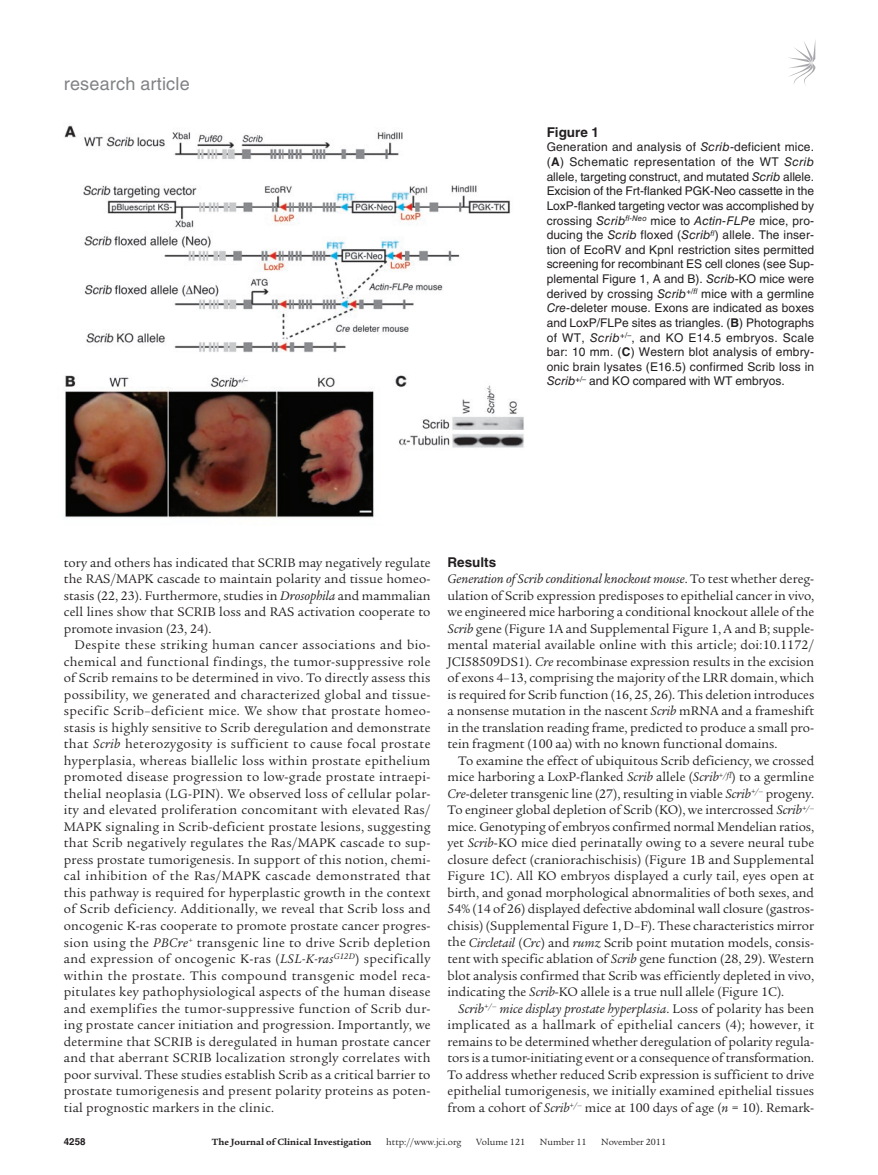
<style>
.page{position:relative;width:878px;height:1175px;background:#fff}
.page>*{position:absolute;margin:0;border:0;box-sizing:border-box;transform-origin:0 0}
.t1{font:18px "Helvetica LT Std";letter-spacing:.01em;color:#808285}
.t2{font:13.5px/16.5px "Legacy Serif Std";color:#231f20;text-align:justify}
.t3{font:700 13.5px "Helvetica LT Std";color:#231f20}
.t4{font:12px/14.7px "Helvetica LT Std";letter-spacing:.005em;color:#231f20;text-align:justify}
.t5{font:9.75px "Legacy Serif Std";color:#231f20}
.t6{font:700 9.75px "Legacy Serif Std";color:#231f20}
.t7{font:700 9.75px "Helvetica LT Std";color:#231f20}
.s1{font-style:italic}
.s2{font-weight:700}
</style>
<div class="page">
<svg style="left:789px;top:42px;width:26px;height:43px"></svg>
<img style="left:64px;top:125px;width:460px;height:394px">
<h1 class="t1" style="left:64px;top:73px;width:127px">research article</h1>
<p class="t3" style="left:546px;top:124px;width:54px">Figure 1</p>
<p class="t4" style="left:546px;top:140px;width:269px">Generation and analysis of <span class="s1">Scrib</span>-deficient mice. (<span class="s2">A</span>) Schematic representation of the WT <span class="s1">Scrib </span>allele, targeting construct, and mutated <span class="s1">Scrib</span> allele.<br>Excision of the Frt-flanked PGK-Neo cassette in the LoxP-flanked targeting vector was accomplished by crossing <span class="s1">Scrib</span><sup>fl-Neo</sup> mice to <span class="s1">Actin-FLPe</span> mice, pro&shy;ducing the <span class="s1">Scrib</span> floxed (<span class="s1">Scrib</span><sup>fl</sup>) allele. The inser&shy;tion of EcoRV and KpnI restriction sites permitted screening for recombinant ES cell clones (see Sup&shy;plemental Figure 1, A and B). <span class="s1">Scrib</span>-KO mice were derived by crossing <span class="s1">Scrib</span><sup>+/fl</sup> mice with a germline <span class="s1">Cre</span>-deleter mouse. Exons are indicated as boxes and LoxP/FLPe sites as triangles. (<span class="s2">B</span>) Photographs of WT, <span class="s1">Scrib</span><sup>+/–</sup>, and KO E14.5 embryos. Scale bar: 10 mm. (<span class="s2">C</span>) Western blot analysis of embry&shy;onic brain lysates (E16.5) confirmed Scrib loss in <span class="s1">Scrib</span><sup>+/–</sup> and KO compared with WT embryos.</p>
<p class="t2" style="left:64px;top:554px;width:368px">tory and others has indicated that SCRIB may negatively regulate the RAS/MAPK cascade to maintain polarity and tissue homeo&shy;stasis (22, 23). Furthermore, studies in <span class="s1">Drosophila</span> and mammalian cell lines show that SCRIB loss and RAS activation cooperate to promote invasion (23, 24).</p>
<p class="t2" style="left:64px;top:637px;width:368px;text-indent:11px">Despite these striking human cancer associations and bio&shy;chemical and functional findings, the tumor-suppressive role of Scrib remains to be determined in vivo. To directly assess this possibility, we generated and characterized global and tissue&shy;specific Scrib–deficient mice. We show that prostate homeo&shy;stasis is highly sensitive to Scrib deregulation and demonstrate that <span class="s1">Scrib</span> heterozygosity is sufficient to cause focal prostate hyperplasia, whereas biallelic loss within prostate epithelium promoted disease progression to low-grade prostate intraepi&shy;thelial neoplasia (LG-PIN). We observed loss of cellular polar&shy;ity and elevated proliferation concomitant with elevated Ras/ MAPK signaling in Scrib-deficient prostate lesions, suggesting that Scrib negatively regulates the Ras/MAPK cascade to sup&shy;press prostate tumorigenesis. In support of this notion, chemi&shy;cal inhibition of the Ras/MAPK cascade demonstrated that this pathway is required for hyperplastic growth in the context of Scrib deficiency. Additionally, we reveal that Scrib loss and oncogenic K-ras cooperate to promote prostate cancer progres&shy;sion using the <span class="s1">PBCre</span><sup>+</sup> transgenic line to drive Scrib depletion and expression of oncogenic K-ras (<span class="s1">LSL-K-ras</span><sup>G12D</sup>) specifically within the prostate. This compound transgenic model reca&shy;pitulates key pathophysiological aspects of the human disease and exemplifies the tumor-suppressive function of Scrib dur&shy;ing prostate cancer initiation and progression. Importantly, we determine that SCRIB is deregulated in human prostate cancer and that aberrant SCRIB localization strongly correlates with poor survival. These studies establish Scrib as a critical barrier to prostate tumorigenesis and present polarity proteins as poten&shy;tial prognostic markers in the clinic.</p>
<p class="t3" style="left:447px;top:554px;width:50px">Results</p>
<p class="t2" style="left:447px;top:571px;width:368px"><span class="s1">Generation of Scrib conditional knockout mouse</span>. To test whether dereg&shy;ulation of Scrib expression predisposes to epithelial cancer in vivo, we engineered mice harboring a conditional knockout allele of the <span class="s1">Scrib</span> gene (Figure 1A and Supplemental Figure 1, A and B; supple&shy;mental material available online with this article; doi:10.1172/ JCI58509DS1). <span class="s1">Cre</span> recombinase expression results in the excision of exons 4–13, comprising the majority of the LRR domain, which is required for Scrib function (16, 25, 26). This deletion introduces a nonsense mutation in the nascent <span class="s1">Scrib</span> mRNA and a frameshift in the translation reading frame, predicted to produce a small pro&shy;tein fragment (100 aa) with no known functional domains.</p>
<p class="t2" style="left:447px;top:752px;width:368px;text-indent:11px">To examine the effect of ubiquitous Scrib deficiency, we crossed mice harboring a LoxP-flanked <span class="s1">Scrib</span> allele (<span class="s1">Scrib</span><sup>+/fl</sup>) to a germline <span class="s1">Cre</span>-deleter transgenic line (27), resulting in viable <span class="s1">Scrib</span><sup>+/–</sup> progeny.<br>To engineer global depletion of Scrib (KO), we intercrossed <span class="s1">Scrib</span><sup>+/– </sup>mice. Genotyping of embryos confirmed normal Mendelian ratios, yet <span class="s1">Scrib</span>-KO mice died perinatally owing to a severe neural tube closure defect (craniorachischisis) (Figure 1B and Supplemental Figure 1C). All KO embryos displayed a curly tail, eyes open at birth, and gonad morphological abnormalities of both sexes, and 54% (14 of 26) displayed defective abdominal wall closure (gastros&shy;chisis) (Supplemental Figure 1, D–F). These characteristics mirror the <span class="s1">Circletail</span> (<span class="s1">Crc</span>) and <span class="s1">rumz</span> Scrib point mutation models, consis&shy;tent with specific ablation of <span class="s1">Scrib</span> gene function (28, 29). Western blot analysis confirmed that Scrib was efficiently depleted in vivo, indicating the <span class="s1">Scrib</span>-KO allele is a true null allele (Figure 1C).</p>
<p class="t2" style="left:447px;top:1000px;width:368px;text-indent:11px"><span class="s1">Scrib</span><sup>+/–</sup> <span class="s1">mice display prostate hyperplasia</span>. Loss of polarity has been implicated as a hallmark of epithelial cancers (4); however, it remains to be determined whether deregulation of polarity regula&shy;tors is a tumor-initiating event or a consequence of transformation.<br>To address whether reduced Scrib expression is sufficient to drive epithelial tumorigenesis, we initially examined epithelial tissues from a cohort of <span class="s1">Scrib</span><sup>+/–</sup> mice at 100 days of age (<span class="s1">n</span> = 10). Remark-</p>
<p class="t7" style="left:64px;top:1135px;width:23px">4258</p>
<p class="t6" style="left:212px;top:1135px;width:161px">The Journal of Clinical Investigation</p>
<p class="t5" style="left:386px;top:1136px;width:77px">http://www.jci.org</p>
<p class="t5" style="left:476px;top:1136px;width:50px">Volume 121</p>
<p class="t5" style="left:540px;top:1136px;width:48px">Number 11</p>
<p class="t5" style="left:601px;top:1136px;width:66px">November 2011</p>
</div>
